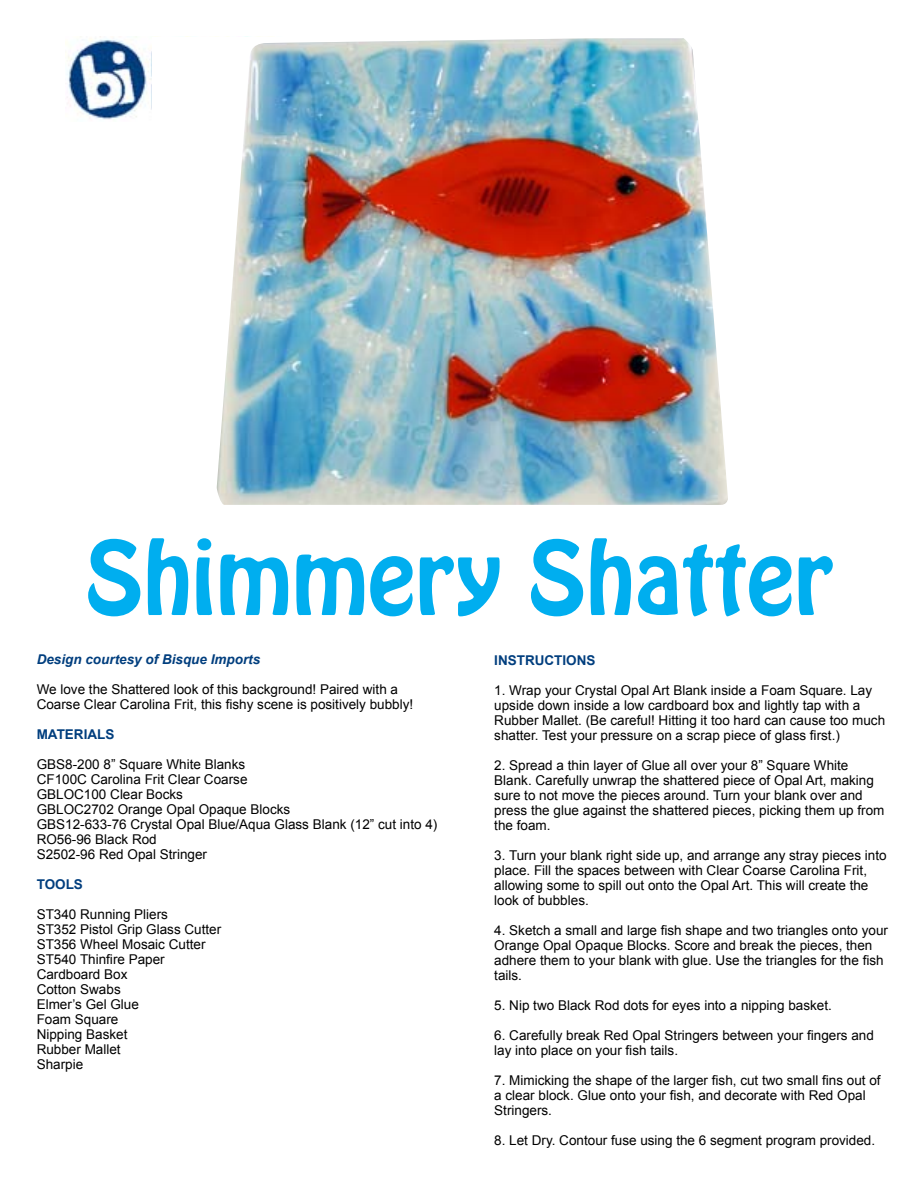
<style>
.page{position:relative;width:918px;height:1188px;background:#fff}
.page>*{position:absolute;margin:0;border:0;box-sizing:border-box;transform-origin:0 0}
.t1{font:90px "Hobo Std";color:#00aeef}
.t2{font:13.5px/15px "Arial";color:#000}
.t3{font:italic 700 13.5px "Arial";color:#003e7e}
.t4{font:700 13.5px "Arial";color:#003e7e}
</style>
<div class="page">
<img style="left:65px;top:38px;width:87px;height:82px">
<img style="left:217px;top:38px;width:511px;height:467px">
<h1 class="t1" style="left:85px;top:516px;width:749px">Shimmery Shatter</h1>
<p class="t3" style="left:37px;top:651px;width:225px">Design courtesy of Bisque Imports</p>
<p class="t2" style="left:37px;top:682px;width:378px">We love the Shattered look of this background! Paired with a<br>Coarse Clear Carolina Frit, this fishy scene is positively bubbly!</p>
<p class="t4" style="left:37px;top:726px;width:79px">MATERIALS</p>
<p class="t2" style="left:37px;top:757px;width:402px">GBS8-200 8” Square White Blanks<br>CF100C Carolina Frit Clear Coarse<br>GBLOC100 Clear Bocks<br>GBLOC2702 Orange Opal Opaque Blocks<br>GBS12-633-76 Crystal Opal Blue/Aqua Glass Blank (12” cut into 4)<br>RO56-96 Black Rod<br>S2502-96 Red Opal Stringer</p>
<p class="t4" style="left:37px;top:876px;width:48px">TOOLS</p>
<p class="t2" style="left:37px;top:907px;width:186px">ST340 Running Pliers<br>ST352 Pistol Grip Glass Cutter<br>ST356 Wheel Mosaic Cutter<br>ST540 Thinfire Paper<br>Cardboard Box<br>Cotton Swabs<br>Elmer’s Gel Glue<br>Foam Square<br>Nipping Basket<br>Rubber Mallet<br>Sharpie</p>
<p class="t4" style="left:494px;top:652px;width:103px">INSTRUCTIONS</p>
<p class="t2" style="left:494px;top:683px;width:392px">1. Wrap your Crystal Opal Art Blank inside a Foam Square. Lay upside down inside a low cardboard box and lightly tap with a Rubber Mallet. (Be careful! Hitting it too hard can cause too much shatter. Test your pressure on a scrap piece of glass first.)</p>
<p class="t2" style="left:494px;top:758px;width:392px">2. Spread a thin layer of Glue all over your 8” Square White Blank. Carefully unwrap the shattered piece of Opal Art, making sure to not move the pieces around. Turn your blank over and press the glue against the shattered pieces, picking them up from the foam.</p>
<p class="t2" style="left:494px;top:848px;width:394px">3. Turn your blank right side up, and arrange any stray pieces into place. Fill the spaces between with Clear Coarse Carolina Frit, allowing some to spill out onto the Opal Art. This will create the look of bubbles.</p>
<p class="t2" style="left:494px;top:923px;width:395px">4. Sketch a small and large fish shape and two triangles onto your Orange Opal Opaque Blocks. Score and break the pieces, then adhere them to your blank with glue. Use the triangles for the fish tails.</p>
<p class="t2" style="left:494px;top:998px;width:339px">5. Nip two Black Rod dots for eyes into a nipping basket.</p>
<p class="t2" style="left:494px;top:1028px;width:381px">6. Carefully break Red Opal Stringers between your fingers and lay into place on your fish tails.</p>
<p class="t2" style="left:494px;top:1073px;width:388px">7. Mimicking the shape of the larger fish, cut two small fins out of a clear block. Glue onto your fish, and decorate with Red Opal<br>Stringers.</p>
<p class="t2" style="left:494px;top:1133px;width:382px">8. Let Dry. Contour fuse using the 6 segment program provided.</p>
</div>
